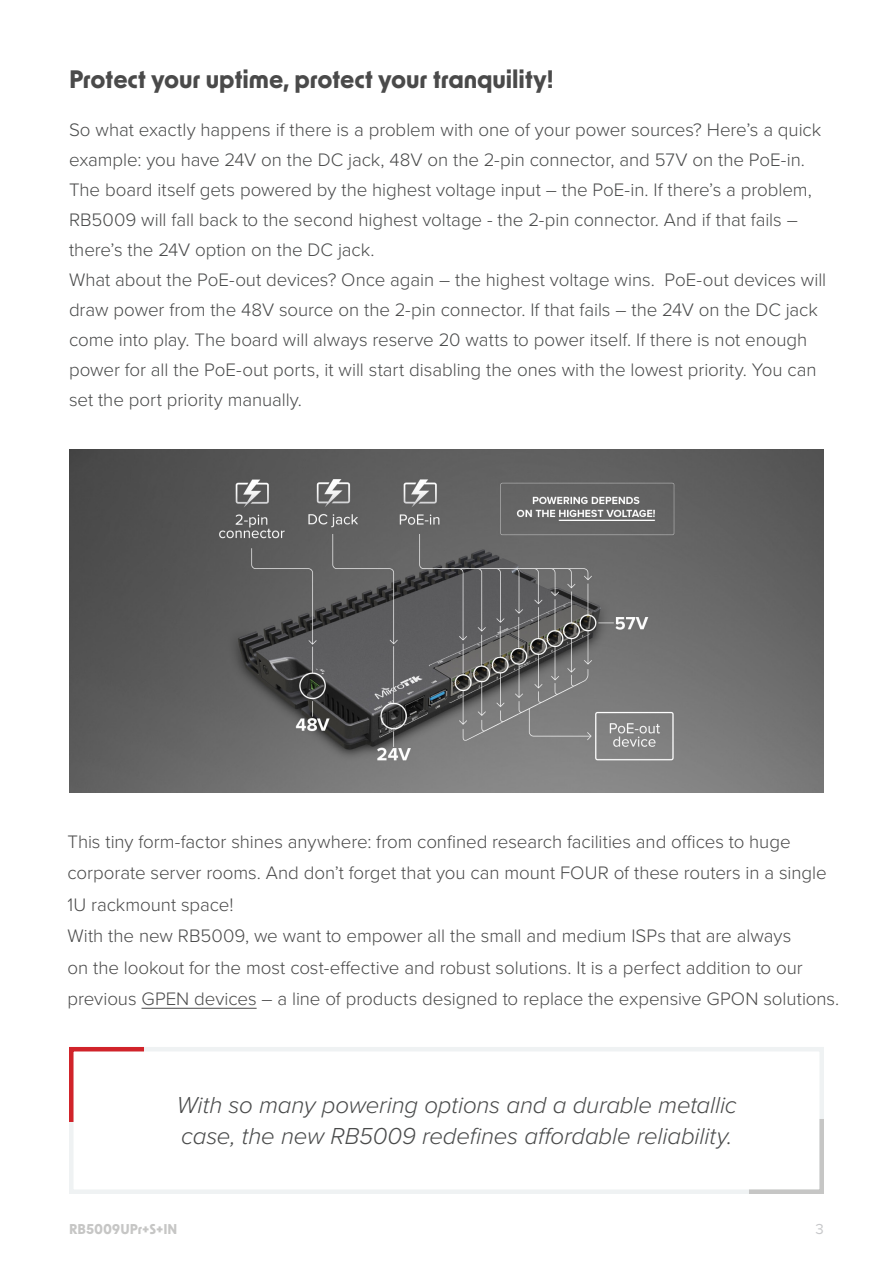
<style>
.page{position:relative;width:893px;height:1263px;background:#fff}
.page>*{position:absolute;margin:0;border:0;box-sizing:border-box;transform-origin:0 0}
.Teksts{font:italic 300 24px/31.5px "Proxima Nova";letter-spacing:-.005em;color:#494a4a}
.Teksts-2{font:700 24px "New Order";letter-spacing:-.005em;color:#4a4a4a}
.Teksts-3{font:300 18.75px/30px "Proxima Nova";letter-spacing:-.005em;color:#494a4a}
.Teksts-4{font:300 18.75px/31.5px "Proxima Nova";letter-spacing:-.005em;color:#4a4a4a}
.t1{font:15px "Proxima Nova";color:#c7c8ca}
.t2{font:700 13.5px "New Order";color:#c6c6c5}
</style>
<div class="page">
<img style="left:69px;top:449px;width:755px;height:343px">
<hr style="left:142px;top:1008px;width:115px;height:1px;background:#4a4a4a">
<div style="left:69px;top:1047px;width:755px;height:147px;border:4px solid #eff2f3"></div>
<svg style="left:69px;top:1047px;width:79px;height:79px"></svg>
<svg style="left:744px;top:1114px;width:80px;height:80px"></svg>
<p class="Teksts-2" style="left:69px;top:64px;width:486px">Protect your uptime, protect your tranquility!</p>
<p class="Teksts-3" style="left:69px;top:114px;width:754px">So what exactly happens if there is a problem with one of your power sources? Here’s a quick example: you have 24V on the DC jack, 48V on the 2-pin connector, and 57V on the PoE-in.<br>The board itself gets powered by the highest voltage input – the PoE-in. If there’s a problem, RB5009 will fall back to the second highest voltage - the 2-pin connector. And if that fails – there’s the 24V option on the DC jack.</p>
<p class="Teksts-3" style="left:69px;top:264px;width:759px">What about the PoE-out devices? Once again – the highest voltage wins. PoE-out devices will draw power from the 48V source on the 2-pin connector. If that fails – the 24V on the DC jack come into play. The board will always reserve 20 watts to power itself. If there is not enough power for all the PoE-out ports, it will start disabling the ones with the lowest priority. You can set the port priority manually.</p>
<p class="Teksts-4" style="left:68px;top:825px;width:761px">This tiny form-factor shines anywhere: from confined research facilities and offices to huge corporate server rooms. And don’t forget that you can mount FOUR of these routers in a single<br>1U rackmount space!</p>
<p class="Teksts-4" style="left:68px;top:919px;width:773px">With the new RB5009, we want to empower all the small and medium ISPs that are always<br>on the lookout for the most cost-effective and robust solutions. It is a perfect addition to our previous GPEN devices – a line of products designed to replace the expensive GPON solutions.</p>
<p class="Teksts" style="left:177px;top:1088px;width:561px">With so many powering options and a durable metallic case, the new RB5009 redefines affordable reliability.</p>
<p class="t2" style="left:69px;top:1220px;width:110px">RB5009UPr+S+IN</p>
<p class="t1" style="left:816px;top:1218px;width:10px">3</p>
</div>
